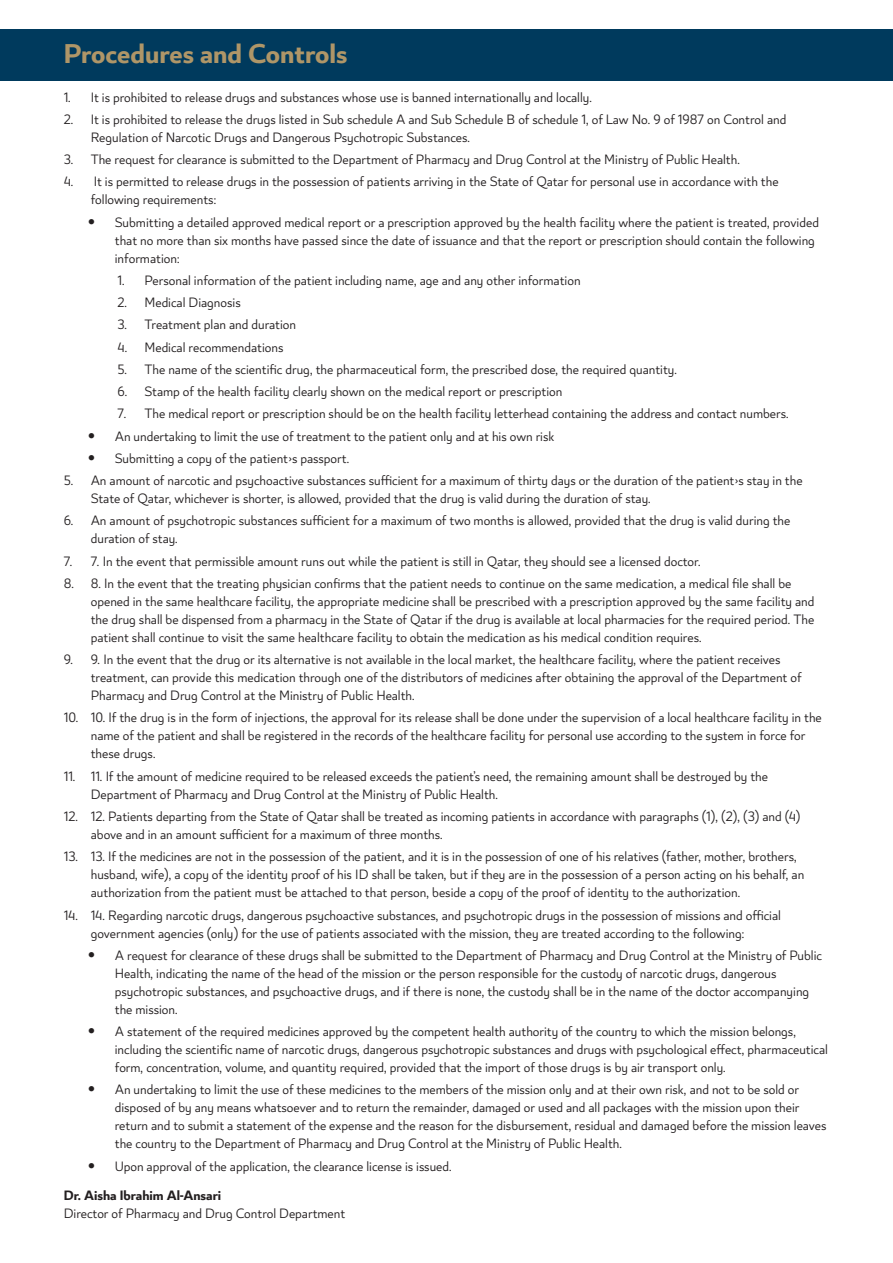
<style>
.page{position:relative;width:893px;height:1263px;background:#fff}
.page>*{position:absolute;margin:0;border:0;box-sizing:border-box;transform-origin:0 0}
.t1{font:700 30px "Lusail";color:#af9668}
.t2{font:300 15px/18px "Lusail";color:#231f20}
.t3{font:700 15px "Lusail";color:#231f20}
.t4{font:300 15px "Avenir LT Std";color:#231f20}
</style>
<div class="page">
<div style="left:0;top:30px;width:893px;height:51px;background:#003a5d"></div>
<p class="t1" style="left:64px;top:34px;width:285px">Procedures and Controls</p>
<p class="t2" style="left:64px;top:89px;width:9px">1.</p>
<p class="t2" style="left:64px;top:111px;width:11px">2.</p>
<p class="t2" style="left:64px;top:151px;width:11px">3.</p>
<p class="t2" style="left:64px;top:174px;width:11px">4.</p>
<p class="t2" style="left:64px;top:472px;width:11px">5.</p>
<p class="t2" style="left:64px;top:513px;width:11px">6.</p>
<p class="t2" style="left:64px;top:553px;width:10px">7.</p>
<p class="t2" style="left:64px;top:575px;width:12px">8.</p>
<p class="t2" style="left:64px;top:651px;width:11px">9.</p>
<p class="t2" style="left:64px;top:710px;width:16px">10.</p>
<p class="t2" style="left:64px;top:768px;width:13px">11.</p>
<p class="t2" style="left:64px;top:808px;width:16px">12.</p>
<p class="t2" style="left:64px;top:848px;width:16px">13.</p>
<p class="t2" style="left:64px;top:907px;width:16px">14.</p>
<p class="t2" style="left:91px;top:89px;width:503px">isIt prohibited to release drugs and substances whose use is banned internationally and locally.</p>
<p class="t2" style="left:91px;top:111px;width:697px">isIt prohibited to release the drugs listed in Sub schedule A and Sub Schedule B of schedule 1, of Law No 9. of 1987 on Control and</p>
<p class="t2" style="left:91px;top:129px;width:381px">Regulation of Narcotic Drugs and Dangerous Psychotropic Substances.</p>
<p class="t2" style="left:91px;top:151px;width:651px">The request for clearance is submitted to the Department of Pharmacy and Drug Control at the Ministry of Public Health.</p>
<p class="t2" style="left:94px;top:174px;width:686px">isIt permitted to release drugs in the possession of patients arriving in the State of Qatar for personal use in accordance with the</p>
<p class="t2" style="left:91px;top:192px;width:127px">following requirements:</p>
<p class="t2" style="left:115px;top:214px;width:706px">Submitting a detailed approved medical report or a prescription approved by the health facility where the patient is treated, provided</p>
<p class="t4" style="left:88px;top:213px;width:9px">•</p>
<p class="t2" style="left:115px;top:232px;width:702px">that no more than six months have passed since the date of issuance and that the report or prescription should contain the following information:</p>
<p class="t2" style="left:145px;top:272px;width:437px">Personal information of the patient including name, age and any other information</p>
<p class="t2" style="left:118px;top:272px;width:9px">1.</p>
<p class="t4" style="left:88px;top:427px;width:9px">•</p>
<p class="t2" style="left:118px;top:294px;width:11px">2.</p>
<p class="t2" style="left:145px;top:294px;width:98px">Medical Diagnosis</p>
<p class="t2" style="left:118px;top:317px;width:11px">3.</p>
<p class="t2" style="left:145px;top:317px;width:153px">Treatment plan and duration</p>
<p class="t2" style="left:118px;top:339px;width:11px">4.</p>
<p class="t2" style="left:145px;top:339px;width:140px">Medical recommendations</p>
<p class="t2" style="left:118px;top:361px;width:11px">5.</p>
<p class="t2" style="left:145px;top:361px;width:534px">The name of the scientific drug, the pharmaceutical form, the prescribed dose, the required quantity.</p>
<p class="t2" style="left:118px;top:383px;width:11px">6.</p>
<p class="t2" style="left:145px;top:383px;width:419px">Stamp of the health facility clearly shown on the medical report or prescription</p>
<p class="t2" style="left:145px;top:406px;width:646px">The medical report or prescription should be on the health facility letterhead containing the address and contact numbers.</p>
<p class="t2" style="left:118px;top:406px;width:10px">7.</p>
<p class="t2" style="left:115px;top:428px;width:441px">An undertaking to limit the use of treatment to the patient only and at his own risk</p>
<p class="t2" style="left:115px;top:450px;width:236px">Submitting a copy of the patient s› passport.</p>
<p class="t4" style="left:88px;top:449px;width:9px">•</p>
<p class="t2" style="left:91px;top:472px;width:713px">An amount of narcotic and psychoactive substances sufficient for a maximum of thirty days or the duration of the patient s› stay in the</p>
<p class="t2" style="left:91px;top:490px;width:562px">State of Qatar, whichever is shorter is, allowed, provided that the drug is valid during the duration of stay.</p>
<p class="t2" style="left:91px;top:513px;width:701px">An amount of psychotropic substances sufficient for a maximum of two months is allowed, provided that the drug is valid during the</p>
<p class="t2" style="left:91px;top:531px;width:89px">duration of stay.</p>
<p class="t2" style="left:91px;top:553px;width:612px">In7. the event that permissible amount runs out while the patient is still in Qatar, they should see a licensed doctor.</p>
<p class="t2" style="left:91px;top:575px;width:702px">8. In the event that the treating physician confirms that the patient needs to continue on the same medication a, medical file shall be</p>
<p class="t2" style="left:91px;top:593px;width:725px;text-align:justify">opened in the same healthcare facility, the appropriate medicine shall be prescribed with a prescription approved by the same facility and the drug shall be dispensed from a pharmacy in the State of Qatar if the drug is available at local pharmacies for the required period. The patient shall continue to visit the same healthcare facility to obtain the medication as his medical condition requires.</p>
<p class="t2" style="left:91px;top:651px;width:691px">9. In the event that the drug or its alternative is not available in the local market, the healthcare facility, where the patient receives</p>
<p class="t2" style="left:91px;top:669px;width:712px">treatment, can provide this medication through one of the distributors of medicines after obtaining the approval of the Department of<br>Pharmacy and Drug Control at the Ministry of Public Health.</p>
<p class="t2" style="left:91px;top:710px;width:733px">10. If the drug inis the form of injections, the approval for its release shall be done under the supervision of a local healthcare facility in the</p>
<p class="t2" style="left:91px;top:728px;width:716px">name of the patient and shall be registered in the records of the healthcare facility for personal use according to the system in force for these drugs.</p>
<p class="t2" style="left:91px;top:768px;width:679px">11. If the amount of medicine required to be released exceeds the patients’ need, the remaining amount shall be destroyed by the</p>
<p class="t2" style="left:91px;top:786px;width:409px">Department of Pharmacy and Drug Control at the Ministry of Public Health.</p>
<p class="t2" style="left:91px;top:808px;width:711px">12. Patients departing from the State of Qatar shall be treated as incoming patients in accordance with paragraphs 3(, )2(, )1( ) a n d (4)</p>
<p class="t2" style="left:91px;top:826px;width:354px">above and in an amount sufficient for a maximum of three months.</p>
<p class="t2" style="left:91px;top:848px;width:708px">13. If the medicines are not in the possession of the patient, and inisit the possession of one of his relatives (father, mother, brothers,</p>
<p class="t2" style="left:91px;top:866px;width:715px">husband, wife a,) copy of the identity proof of his ID shall be taken, but if they are in the possession of a person acting on his behalf, an authorization from the patient must be attached to that person, beside a copy of the proof of identity to the authorization.</p>
<p class="t2" style="left:91px;top:907px;width:692px">14. Regarding narcotic drugs, dangerous psychoactive substances, and psychotropic drugs in the possession of missions and official</p>
<p class="t2" style="left:91px;top:925px;width:655px">government agencies (only) for the use of patients associated with the mission, they are treated according to the following:</p>
<p class="t2" style="left:115px;top:947px;width:709px">A request for clearance of these drugs shall be submitted to the Department of Pharmacy and Drug Control at the Ministry of Public</p>
<p class="t4" style="left:88px;top:946px;width:9px">•</p>
<p class="t4" style="left:88px;top:1022px;width:9px">•</p>
<p class="t4" style="left:88px;top:1080px;width:9px">•</p>
<p class="t2" style="left:115px;top:965px;width:696px">Health, indicating the name of the head of the mission or the person responsible for the custody of narcotic drugs, dangerous psychotropic substances, and psychoactive drugs, and if there is none, the custody shall be in the name of the doctor accompanying the mission.</p>
<p class="t2" style="left:115px;top:1023px;width:683px">A statement of the required medicines approved by the competent health authority of the country to which the mission belongs,</p>
<p class="t2" style="left:115px;top:1041px;width:715px">including the scientific name of narcotic drugs, dangerous psychotropic substances and drugs with psychological effect, pharmaceutical form, concentration, volume, and quantity required, provided that the import of those drugs is by air transport only.</p>
<p class="t2" style="left:115px;top:1081px;width:686px">An undertaking to limit the use of these medicines to the members of the mission only and at their own risk, and not to be sold or</p>
<p class="t2" style="left:115px;top:1099px;width:713px">disposed of by any means whatsoever and to return the remainder, damaged or used and all packages with the mission upon their return and to submit a statement of the expense and the reason for the disbursement, residual and damaged before the mission leaves the country to the Department of Pharmacy and Drug Control at the Ministry of Public Health.</p>
<p class="t2" style="left:115px;top:1158px;width:339px">Upon approval of the application, the clearance license is issued.</p>
<p class="t4" style="left:88px;top:1156px;width:9px">•</p>
<p class="t3" style="left:64px;top:1186px;width:159px">Dr. Aisha Ibrahim Al-Ansari</p>
<p class="t2" style="left:64px;top:1205px;width:283px">Director of Pharmacy and Drug Control Department</p>
</div>
